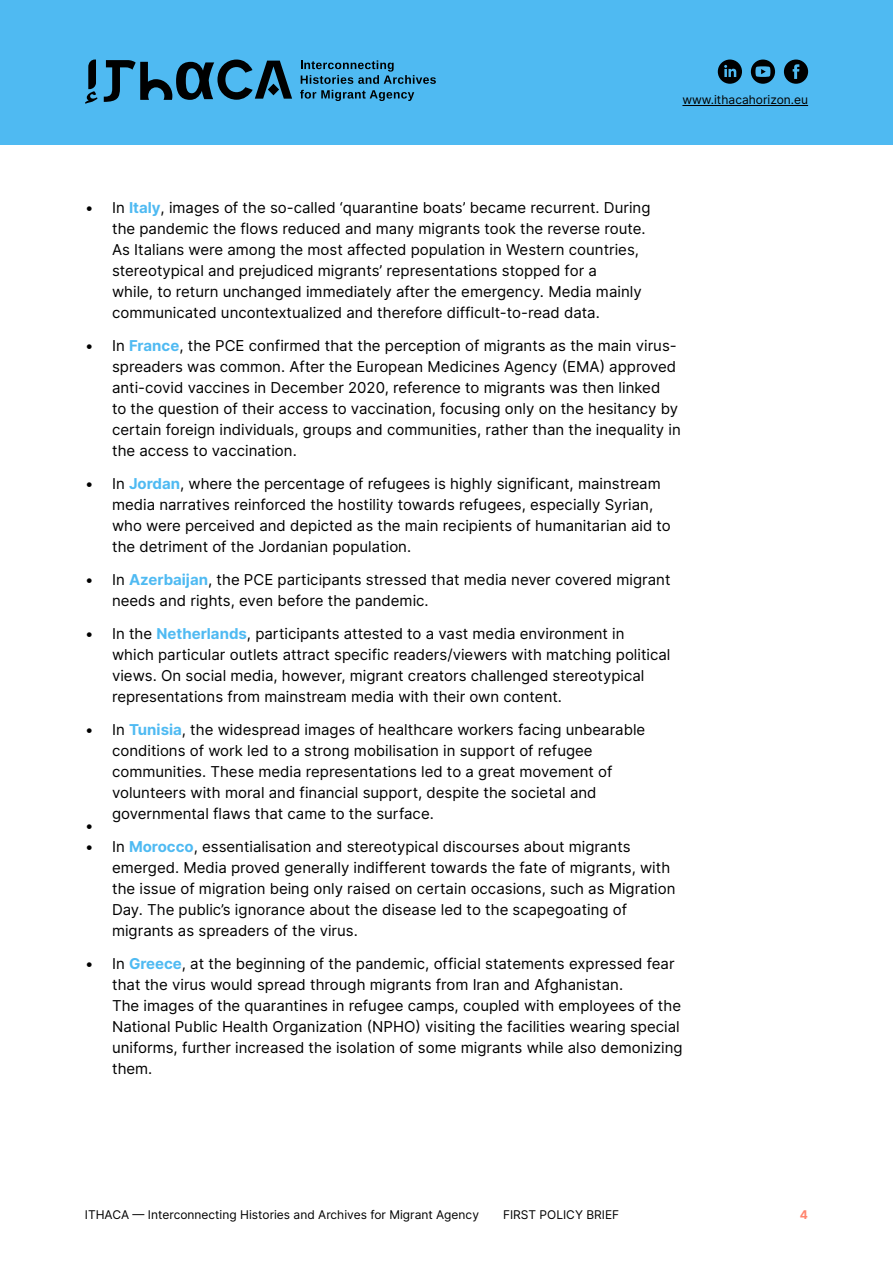
<style>
.page{position:relative;width:893px;height:1263px;background:#fff}
.page>*{position:absolute;margin:0;border:0;box-sizing:border-box;transform-origin:0 0}
.t1{font:15px/21px "Inter";color:#000}
.t2{font:12px "Inter";color:#000}
.t3{font:700 12px "Inter";color:#ff846e}
.s1{font-weight:700;color:#4fbaf2}
</style>
<div class="page">
<div style="left:0;top:0;width:893px;height:144px;background:#4fbaf2"></div>
<svg style="left:301px;top:60px;width:135px;height:24px"></svg>
<svg style="left:300px;top:90px;width:114px;height:11px"></svg>
<svg style="left:85px;top:60px;width:207px;height:44px"></svg>
<hr style="left:682px;top:105px;width:126px;height:1px;background:#000">
<svg style="left:751px;top:60px;width:24px;height:24px"></svg>
<svg style="left:718px;top:60px;width:24px;height:24px"></svg>
<svg style="left:784px;top:60px;width:24px;height:24px"></svg>
<p class="t2" style="left:682px;top:90px;width:127px">www.ithacahorizon.eu</p>
<p class="t1" style="left:112px;top:196px;width:540px;text-indent:-27px">• In <span class="s1">Italy</span>, images of the so-called ‘quarantine boats’ became recurrent. During the pandemic the flows reduced and many migrants took the reverse route.<br>As Italians were among the most affected population in Western countries, stereotypical and prejudiced migrants’ representations stopped for a<br>while, to return unchanged immediately after the emergency. Media mainly communicated uncontextualized and therefore difficult-to-read data.</p>
<p class="t1" style="left:112px;top:334px;width:570px;text-indent:-27px">• In <span class="s1">France</span>, the PCE confirmed that the perception of migrants as the main virus&shy;spreaders was common. After the European Medicines Agency (EMA) approved anti-covid vaccines in December 2020, reference to migrants was then linked<br>to the question of their access to vaccination, focusing only on the hesitancy by certain foreign individuals, groups and communities, rather than the inequality in the access to vaccination.</p>
<p class="t1" style="left:112px;top:472px;width:560px;text-indent:-27px">• In <span class="s1">Jordan</span>, where the percentage of refugees is highly significant, mainstream media narratives reinforced the hostility towards refugees, especially Syrian, who were perceived and depicted as the main recipients of humanitarian aid to the detriment of the Jordanian population.</p>
<p class="t1" style="left:112px;top:568px;width:560px;text-indent:-27px">• In <span class="s1">Azerbaijan</span>, the PCE participants stressed that media never covered migrant needs and rights, even before the pandemic.</p>
<p class="t1" style="left:112px;top:622px;width:560px;text-indent:-27px">• In the <span class="s1">Netherlands</span>, participants attested to a vast media environment in<br>which particular outlets attract specific readers/viewers with matching political views. On social media, however, migrant creators challenged stereotypical representations from mainstream media with their own content.</p>
<p class="t1" style="left:112px;top:718px;width:535px;text-indent:-27px">• In <span class="s1">Tunisia</span>, the widespread images of healthcare workers facing unbearable conditions of work led to a strong mobilisation in support of refugee communities. These media representations led to a great movement of volunteers with moral and financial support, despite the societal and governmental flaws that came to the surface.</p>
<p class="t1" style="left:85px;top:814px;width:10px">•</p>
<p class="t1" style="left:112px;top:835px;width:565px;text-indent:-27px">• In <span class="s1">Morocco</span>, essentialisation and stereotypical discourses about migrants emerged. Media proved generally indifferent towards the fate of migrants, with the issue of migration being only raised on certain occasions, such as Migration Day. The public’s ignorance about the disease led to the scapegoating of migrants as spreaders of the virus.</p>
<p class="t1" style="left:112px;top:952px;width:572px;text-indent:-27px">• In <span class="s1">Greece</span>, at the beginning of the pandemic, official statements expressed fear that the virus would spread through migrants from Iran and Afghanistan.<br>The images of the quarantines in refugee camps, coupled with employees of the National Public Health Organization (NPHO) visiting the facilities wearing special uniforms, further increased the isolation of some migrants while also demonizing them.</p>
<p class="t2" style="left:85px;top:1206px;width:396px">ITHACA — Interconnecting Histories and Archives for Migrant Agency</p>
<p class="t2" style="left:503px;top:1206px;width:118px">FIRST POLICY BRIEF</p>
<p class="t3" style="left:800px;top:1206px;width:10px">4</p>
</div>
